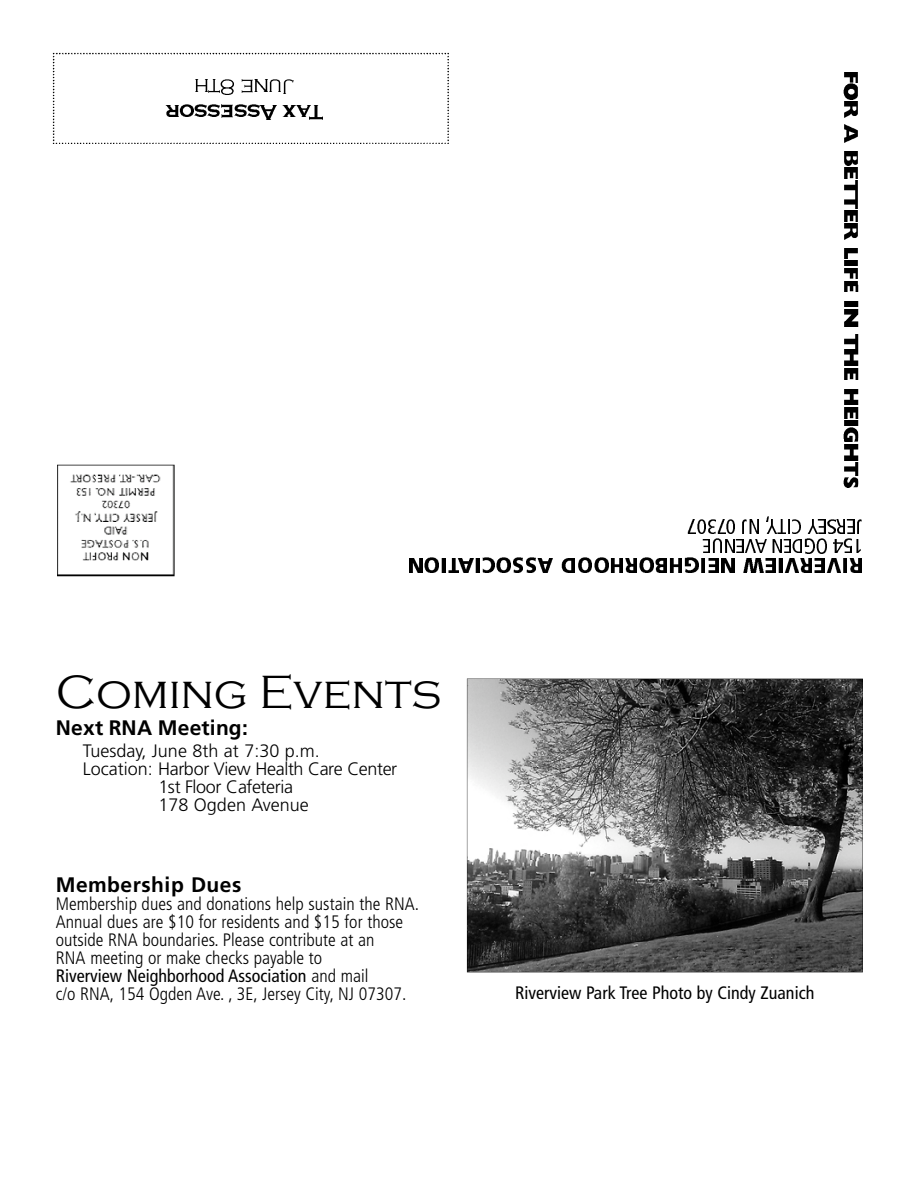
<style>
.page{position:relative;width:918px;height:1188px;background:#fff}
.page>*{position:absolute;margin:0;border:0;box-sizing:border-box;transform-origin:0 0}
.t1{font:300 48px "Copperplate Gothic";letter-spacing:-.005em;color:#000}
.t2{font:700 21px "Frutiger";letter-spacing:.02em;color:#000}
.t3{font:300 condensed 18px/18px "Frutiger";color:#000}
.t4{font:300 18px "Frutiger";letter-spacing:-.015em;color:#000}
.t5{font:condensed 18px "Frutiger";color:#000}
.s1{font-weight:400}
</style>
<div class="page">
<svg style="left:53px;top:53px;width:396px;height:91px"></svg>
<img style="left:58px;top:464px;width:117px;height:112px">
<img style="left:850px;top:559px;width:11px;height:13px">
<svg style="left:840px;top:559px;width:7px;height:13px"></svg>
<img style="left:824px;top:559px;width:16px;height:13px">
<img style="left:814px;top:559px;width:10px;height:13px">
<img style="left:798px;top:559px;width:14px;height:13px">
<img style="left:782px;top:559px;width:16px;height:13px">
<svg style="left:775px;top:559px;width:7px;height:13px"></svg>
<img style="left:763px;top:559px;width:12px;height:13px">
<img style="left:743px;top:559px;width:20px;height:13px">
<img style="left:718px;top:559px;width:16px;height:13px">
<img style="left:678px;top:558px;width:40px;height:15px">
<svg style="left:697px;top:559px;width:8px;height:13px"></svg>
<img style="left:669px;top:559px;width:12px;height:13px">
<img style="left:653px;top:559px;width:14px;height:13px">
<img style="left:633px;top:558px;width:20px;height:15px">
<img style="left:622px;top:559px;width:14px;height:13px">
<img style="left:608px;top:559px;width:14px;height:13px">
<img style="left:594px;top:558px;width:14px;height:15px">
<img style="left:572px;top:558px;width:20px;height:15px">
<img style="left:561px;top:559px;width:14px;height:13px">
<img style="left:537px;top:559px;width:16px;height:13px">
<img style="left:526px;top:558px;width:10px;height:15px">
<img style="left:510px;top:558px;width:13px;height:15px">
<img style="left:494px;top:558px;width:16px;height:15px">
<img style="left:458px;top:558px;width:36px;height:15px">
<svg style="left:472px;top:559px;width:8px;height:13px"></svg>
<img style="left:419px;top:558px;width:39px;height:15px">
<svg style="left:438px;top:559px;width:7px;height:13px"></svg>
<img style="left:409px;top:559px;width:13px;height:13px">
<img style="left:851px;top:539px;width:10px;height:14px">
<img style="left:834px;top:539px;width:17px;height:14px">
<img style="left:814px;top:539px;width:13px;height:14px">
<img style="left:804px;top:539px;width:10px;height:14px">
<img style="left:792px;top:539px;width:10px;height:14px">
<img style="left:783px;top:539px;width:8px;height:14px">
<img style="left:766px;top:539px;width:15px;height:14px">
<img style="left:755px;top:539px;width:11px;height:14px">
<img style="left:743px;top:539px;width:12px;height:14px">
<img style="left:725px;top:539px;width:18px;height:14px">
<img style="left:712px;top:539px;width:10px;height:14px">
<img style="left:702px;top:539px;width:8px;height:14px">
<img style="left:847px;top:519px;width:15px;height:15px">
<img style="left:807px;top:520px;width:38px;height:14px">
<img style="left:827px;top:519px;width:8px;height:15px">
<img style="left:782px;top:519px;width:19px;height:15px">
<img style="left:786px;top:520px;width:4px;height:14px">
<img style="left:749px;top:520px;width:37px;height:14px">
<svg style="left:760px;top:517px;width:9px;height:5px"></svg>
<img style="left:742px;top:519px;width:5px;height:15px">
<img style="left:698px;top:519px;width:37px;height:15px">
<img style="left:688px;top:520px;width:8px;height:14px">
<img style="left:844px;top:72px;width:14px;height:10px">
<img style="left:843px;top:84px;width:15px;height:15px">
<img style="left:844px;top:102px;width:14px;height:15px">
<img style="left:844px;top:124px;width:14px;height:19px">
<img style="left:844px;top:152px;width:14px;height:14px">
<img style="left:844px;top:168px;width:14px;height:41px">
<img style="left:844px;top:211px;width:14px;height:11px">
<img style="left:844px;top:224px;width:14px;height:15px">
<img style="left:844px;top:248px;width:14px;height:11px">
<img style="left:844px;top:261px;width:14px;height:5px">
<img style="left:844px;top:269px;width:14px;height:10px">
<img style="left:844px;top:281px;width:14px;height:11px">
<img style="left:844px;top:302px;width:14px;height:5px">
<img style="left:844px;top:310px;width:14px;height:16px">
<img style="left:844px;top:334px;width:14px;height:14px">
<img style="left:844px;top:350px;width:14px;height:15px">
<img style="left:844px;top:368px;width:14px;height:11px">
<img style="left:844px;top:389px;width:14px;height:16px">
<img style="left:844px;top:408px;width:14px;height:10px">
<img style="left:844px;top:420px;width:14px;height:6px">
<img style="left:843px;top:428px;width:15px;height:14px">
<img style="left:844px;top:445px;width:14px;height:15px">
<img style="left:843px;top:462px;width:15px;height:26px">
<svg style="left:467px;top:679px;width:396px;height:293px;background:#606060"></svg>
<h1 class="t1" style="left:56px;top:666px;width:387px">Coming Events</h1>
<p class="t2" style="left:56px;top:719px;width:194px">Next RNA Meeting:</p>
<p class="t4" style="left:83px;top:744px;width:239px">Tuesday, June 8th at 7:30 p.m.</p>
<p class="t4" style="left:83px;top:762px;width:316px">Location: Harbor View Health Care Center</p>
<p class="t4" style="left:158px;top:780px;width:136px">1st Floor Cafeteria</p>
<p class="t4" style="left:158px;top:798px;width:152px">178 Ogden Avenue</p>
<p class="t2" style="left:56px;top:877px;width:187px">Membership Dues</p>
<p class="t3" style="left:56px;top:897px;width:365px">Membership dues and donations help sustain the RNA.<br>Annual dues are $10 for residents and $15 for those outside RNA boundaries. Please contribute at an<br>RNA meeting or make checks payable to<br><span class="s1">Riverview Neighborhood Association</span> and mail<br>c/o RNA, 154 Ogden Ave. , 3E, Jersey City, NJ 07307.</p>
<p class="t5" style="left:515px;top:986px;width:301px">Riverview Park Tree Photo by Cindy Zuanich</p>
</div>
